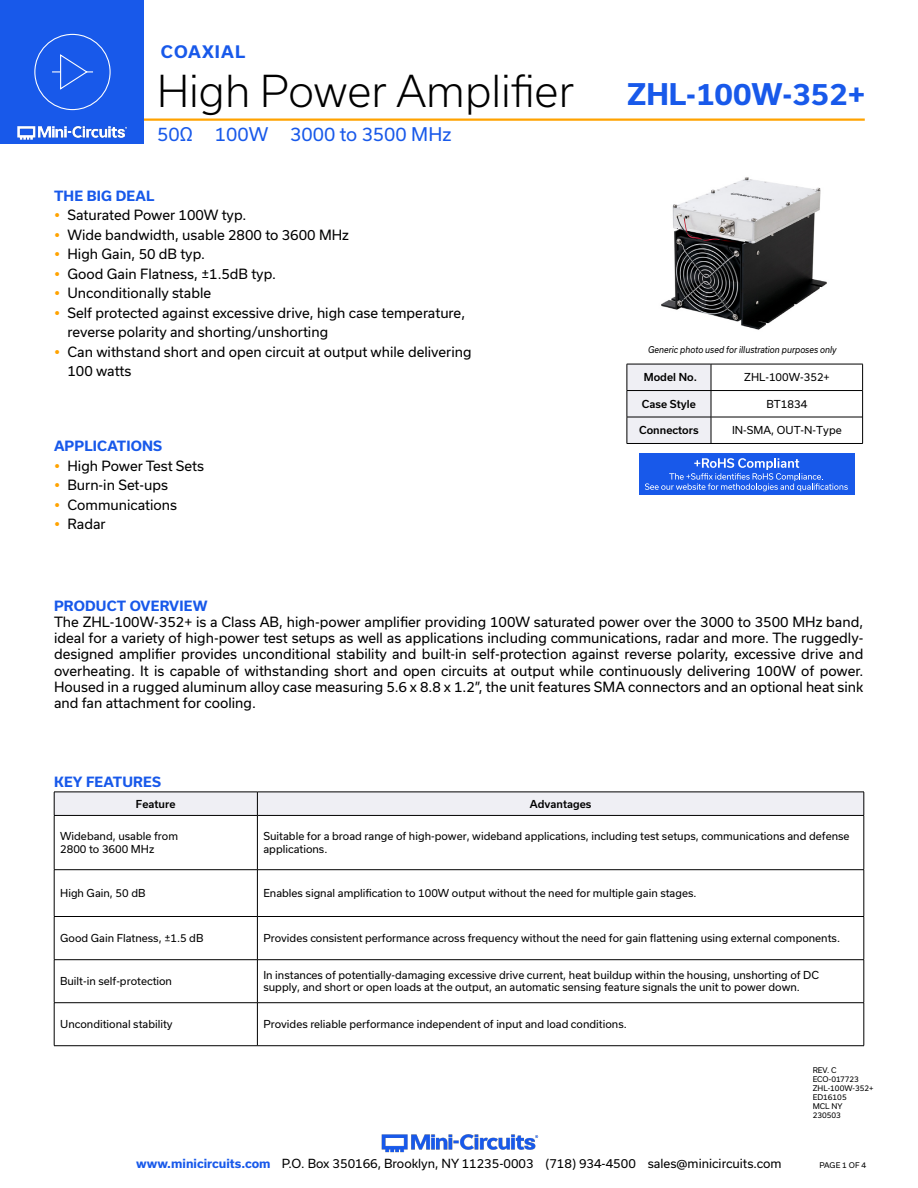
<style>
.page{position:relative;width:918px;height:1188px;background:#fff}
.page>*{position:absolute;margin:0;border:0;box-sizing:border-box;transform-origin:0 0}
.t1{font:300 42px "Usual";color:#000}
.t2{font:700 28.5px "Usual";color:#1859ea}
.t3{font:18px "Usual";color:#1859ea}
.t4{font:700 16.5px "Usual";letter-spacing:.065em;color:#1859ea}
.Regular_Copy{font:13.5px/16.2px "Usual";color:#000}
.Blue_Headers{font:700 13.5px "Usual";letter-spacing:.015em;color:#1859ea}
.t5{font:12px "Usual";color:#000}
.Table_Body_Left_Just{font:10.5px/12.6px "Usual";color:#000}
.Table_Header_Center{font:500 10.5px "Usual";color:#000}
.Table_Body_Center{font:10.5px "Usual";color:#000}
.t6{font:italic 9px "Usual";color:#000;scale:.9 1}
.Revision{font:7.5px "Usual";color:#000}
.s1{font-weight:700;color:#1859ea}
</style>
<div class="page">
<img style="left:381px;top:1134px;width:158px;height:19px">
<hr style="left:112px;top:118px;width:753px;height:3px;background:#ffa300">
<div style="left:0;top:0;width:144px;height:144px;background:#1859ea"></div>
<img style="left:17px;top:120px;width:128px;height:20px">
<div style="left:34px;top:34px;width:77px;height:76px;border:1px solid #fff;border-radius:50%"></div>
<svg style="left:52px;top:54px;width:41px;height:36px"></svg>
<img style="left:661px;top:177px;width:166px;height:153px">
<svg style="left:54px;top:792px;width:811px;height:23px"></svg>
<hr style="left:54px;top:815px;width:203px;height:1px;background:#000">
<hr style="left:54px;top:816px;width:1px;height:54px;background:#000">
<hr style="left:257px;top:815px;width:607px;height:1px;background:#000">
<hr style="left:257px;top:816px;width:1px;height:54px;background:#000">
<hr style="left:864px;top:816px;width:1px;height:54px;background:#000">
<hr style="left:54px;top:869px;width:203px;height:1px;background:#000">
<hr style="left:54px;top:870px;width:1px;height:46px;background:#000">
<hr style="left:257px;top:869px;width:607px;height:1px;background:#000">
<hr style="left:257px;top:870px;width:1px;height:46px;background:#000">
<hr style="left:864px;top:870px;width:1px;height:46px;background:#000">
<hr style="left:54px;top:916px;width:203px;height:1px;background:#000">
<hr style="left:54px;top:917px;width:1px;height:43px;background:#000">
<hr style="left:257px;top:916px;width:607px;height:1px;background:#000">
<hr style="left:257px;top:917px;width:1px;height:43px;background:#000">
<hr style="left:864px;top:917px;width:1px;height:43px;background:#000">
<hr style="left:54px;top:959px;width:203px;height:1px;background:#000">
<hr style="left:54px;top:960px;width:1px;height:43px;background:#000">
<hr style="left:257px;top:959px;width:607px;height:1px;background:#000">
<hr style="left:257px;top:960px;width:1px;height:43px;background:#000">
<hr style="left:864px;top:960px;width:1px;height:43px;background:#000">
<hr style="left:54px;top:1002px;width:203px;height:1px;background:#000">
<hr style="left:54px;top:1003px;width:1px;height:43px;background:#000">
<hr style="left:257px;top:1002px;width:607px;height:1px;background:#000">
<hr style="left:257px;top:1003px;width:1px;height:43px;background:#000">
<hr style="left:864px;top:1003px;width:1px;height:43px;background:#000">
<hr style="left:54px;top:1045px;width:203px;height:1px;background:#000">
<hr style="left:257px;top:1045px;width:607px;height:1px;background:#000">
<hr style="left:711px;top:364px;width:152px;height:1px;background:#000">
<hr style="left:711px;top:390px;width:152px;height:1px;background:#000">
<svg style="left:627px;top:364px;width:85px;height:79px"></svg>
<svg style="left:862px;top:364px;width:1px;height:79px"></svg>
<hr style="left:627px;top:443px;width:84px;height:1px;background:#000">
<hr style="left:711px;top:443px;width:152px;height:1px;background:#000">
<hr style="left:711px;top:417px;width:151px;height:1px;background:#000">
<div style="left:639px;top:453px;width:216px;height:42px;background:#1859ea"></div>
<svg style="left:645px;top:458px;width:203px;height:33px"></svg>
<p class="t4" style="left:161px;top:42px;width:86px">COAXIAL</p>
<h1 class="t1" style="left:157px;top:67px;width:418px">High Power Amplifier</h1>
<h2 class="t2" style="left:627px;top:78px;width:240px">ZHL-100W-352+</h2>
<h3 class="t3" style="left:157px;top:124px;width:296px">50Ω 100W 3000 to 3500 MHz</h3>
<p class="Blue_Headers" style="left:54px;top:188px;width:102px">THE BIG DEAL</p>
<p class="Regular_Copy" style="left:68px;top:207px;width:180px">Saturated Power 100W typ.</p>
<p class="Regular_Copy" style="left:68px;top:226px;width:283px">Wide bandwidth, usable 2800 to 3600 MHz</p>
<p class="Regular_Copy" style="left:68px;top:246px;width:139px">High Gain, 50 dB typ.</p>
<p class="Regular_Copy" style="left:68px;top:265px;width:210px">Good Gain Flatness, ±1.5dB typ.</p>
<p class="Regular_Copy" style="left:68px;top:285px;width:145px">Unconditionally stable</p>
<p class="Regular_Copy" style="left:68px;top:303px;width:399px;line-height:19.5px">Self protected against excessive drive, high case temperature, reverse polarity and shorting/unshorting</p>
<p class="Regular_Copy" style="left:68px;top:342px;width:406px;line-height:19.5px">Can withstand short and open circuit at output while delivering<br>100 watts</p>
<p class="Blue_Headers" style="left:54px;top:438px;width:110px">APPLICATIONS</p>
<p class="Regular_Copy" style="left:68px;top:457px;width:138px">High Power Test Sets</p>
<p class="Regular_Copy" style="left:68px;top:477px;width:102px">Burn-in Set-ups</p>
<p class="Regular_Copy" style="left:68px;top:496px;width:111px">Communications</p>
<p class="Regular_Copy" style="left:68px;top:516px;width:40px">Radar</p>
<p class="t6" style="left:648px;top:345px;width:211px">Generic photo used for illustration purposes only</p>
<p class="Table_Header_Center" style="left:644px;top:371px;width:55px">Model No.</p>
<p class="Table_Body_Center" style="left:744px;top:371px;width:87px">ZHL-100W-352+</p>
<p class="Table_Header_Center" style="left:642px;top:398px;width:55px">Case Style</p>
<p class="Table_Body_Center" style="left:767px;top:398px;width:42px">BT1834</p>
<p class="Table_Header_Center" style="left:639px;top:424px;width:61px">Connectors</p>
<p class="Table_Body_Center" style="left:732px;top:424px;width:111px">IN-SMA, OUT-N-Type</p>
<p class="Blue_Headers" style="left:54px;top:598px;width:155px">PRODUCT OVERVIEW</p>
<p class="Regular_Copy" style="left:54px;top:614px;width:811px;text-align:justify">The ZHL-100W-352+ is a Class AB, high-power amplifier providing 100W saturated power over the 3000 to 3500 MHz band, ideal for a variety of high-power test setups as well as applications including communications, radar and more. The ruggedly&shy;designed amplifier provides unconditional stability and built-in self-protection against reverse polarity, excessive drive and overheating. It is capable of withstanding short and open circuits at output while continuously delivering 100W of power.<br>Housed in a rugged aluminum alloy case measuring 5.6 x 8.8 x 1.2”, the unit features SMA connectors and an optional heat sink and fan attachment for cooling.</p>
<p class="Blue_Headers" style="left:54px;top:775px;width:108px">KEY FEATURES</p>
<p class="Table_Header_Center" style="left:136px;top:798px;width:41px">Feature</p>
<p class="Table_Header_Center" style="left:530px;top:798px;width:63px">Advantages</p>
<p class="Table_Body_Left_Just" style="left:60px;top:830px;width:119px">Wideband, usable from</p>
<p class="Table_Body_Left_Just" style="left:60px;top:843px;width:96px">2800 to 3600 MHz</p>
<p class="Table_Body_Left_Just" style="left:263px;top:830px;width:588px">Suitable for a broad range of high-power, wideband applications, including test setups, communications and defense applications.</p>
<p class="Table_Body_Left_Just" style="left:60px;top:887px;width:87px">High Gain, 50 dB</p>
<p class="Table_Body_Left_Just" style="left:263px;top:887px;width:435px">Enables signal amplification to 100W output without the need for multiple gain stages.</p>
<p class="Table_Body_Left_Just" style="left:60px;top:932px;width:145px">Good Gain Flatness, ±1.5 dB</p>
<p class="Table_Body_Left_Just" style="left:263px;top:932px;width:578px">Provides consistent performance across frequency without the need for gain flattening using external components.</p>
<p class="Table_Body_Left_Just" style="left:60px;top:975px;width:113px">Built-in self-protection</p>
<p class="Table_Body_Left_Just" style="left:263px;top:969px;width:557px">In instances of potentially-damaging excessive drive current, heat buildup within the housing, unshorting of DC</p>
<p class="Table_Body_Left_Just" style="left:263px;top:981px;width:538px">supply, and short or open loads at the output, an automatic sensing feature signals the unit to power down.</p>
<p class="Table_Body_Left_Just" style="left:60px;top:1018px;width:114px">Unconditional stability</p>
<p class="Table_Body_Left_Just" style="left:263px;top:1018px;width:365px">Provides reliable performance independent of input and load conditions.</p>
<p class="Revision" style="left:813px;top:1066px;width:25px">REV. C</p>
<p class="Revision" style="left:813px;top:1075px;width:48px">ECO-017723</p>
<p class="Revision" style="left:813px;top:1084px;width:62px">ZHL-100W-352+</p>
<p class="Revision" style="left:813px;top:1093px;width:36px">ED16105</p>
<p class="Revision" style="left:813px;top:1102px;width:31px">MCL NY</p>
<p class="Revision" style="left:813px;top:1111px;width:30px">230503</p>
<p class="t5" style="left:136px;top:1157px;width:647px"><span class="s1">www.minicircuits.com</span> P.O. Box 350166, Brooklyn, NY 11235-0003 (718) 934-4500 sales@minicircuits.com</p>
<p class="Revision" style="left:819px;top:1161px;width:48px">PAGE 1 OF 4</p>
</div>
